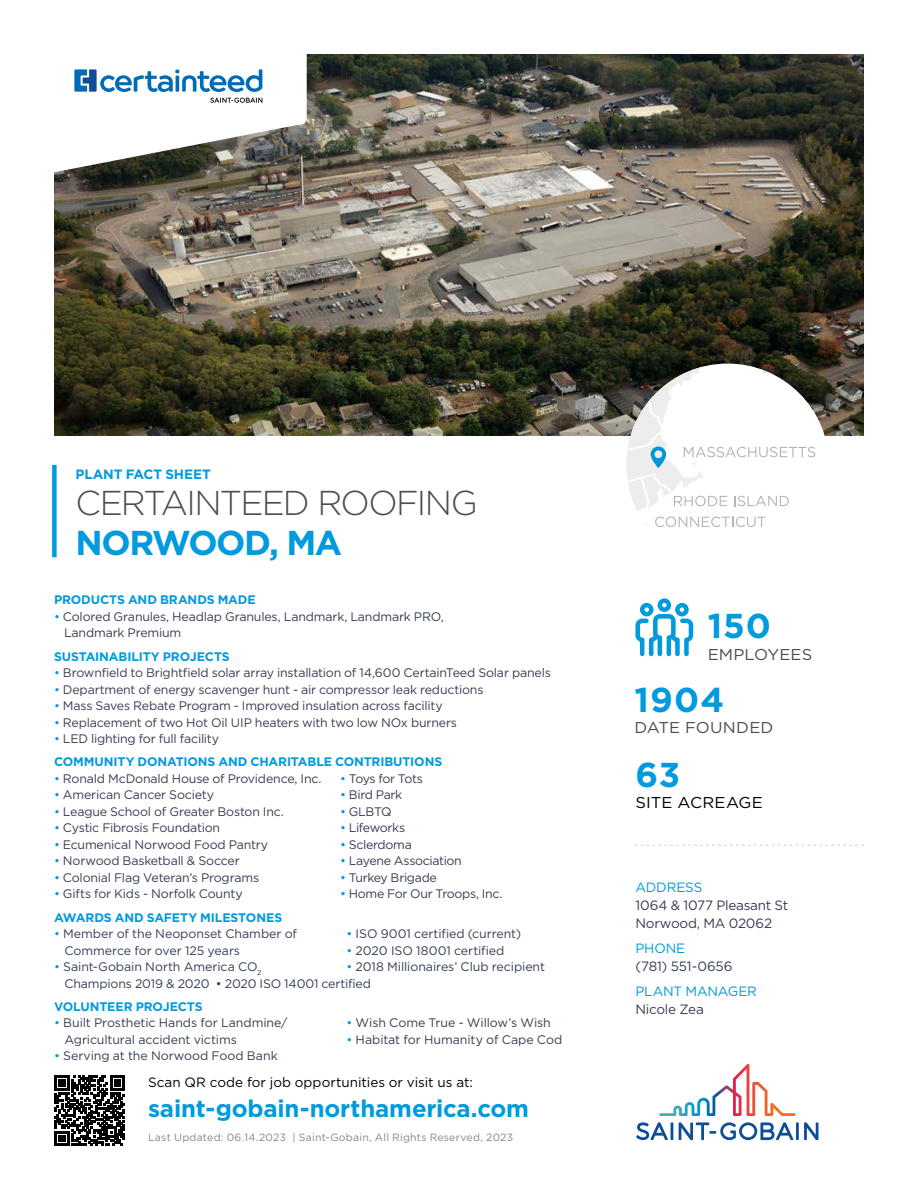
<style>
.page{position:relative;width:918px;height:1188px;background:#fff}
.page>*{position:absolute;margin:0;border:0;box-sizing:border-box;transform-origin:0 0}
.body{font:700 34.5px "Gotham";letter-spacing:-.04em;color:#009ade}
.body-2{font:300 34.5px "Gotham";letter-spacing:-.05em;color:#4d4d4f}
.t1{font:700 24px "Gotham";letter-spacing:-.005em;color:#009ade}
.body-3{font:15.6px "Gotham";color:#4d4d4f;scale:1.05 1}
.body-4{font:15.6px "Gotham";letter-spacing:.01em;color:#000;scale:1.05 1}
.body-5{font:13.5px/18px "Gotham";letter-spacing:-.015em;color:#373d52}
.t2{font:13.5px "Gotham";color:#000}
.body-6{font:13.5px "Gotham";letter-spacing:-.015em;color:#009ade}
.body-7{font:700 13.5px "Gotham";letter-spacing:-.01em;color:#009ade}
.body-8{font:12.3px "Gotham";letter-spacing:-.015em;color:#373d52}
.body-9{font:700 12.3px "Gotham";letter-spacing:-.01em;color:#009ade}
.body-10{font:12.3px "Gotham";letter-spacing:-.035em;color:#373d52}
.t3{font:10.5px "Gotham";letter-spacing:.02em;color:#868492}
.s1{color:#009ade}
</style>
<div class="page">
<svg style="left:636px;top:1122px;width:37px;height:18px"></svg>
<svg style="left:679px;top:1122px;width:114px;height:18px"></svg>
<hr style="left:796px;top:1122px;width:3px;height:18px;background:#0e4e96">
<svg style="left:804px;top:1122px;width:15px;height:18px"></svg>
<svg style="left:659px;top:1064px;width:137px;height:52px"></svg>
<svg style="left:55px;top:1076px;width:70px;height:70px"></svg>
<img style="left:54px;top:54px;width:810px;height:381px">
<svg style="left:635px;top:598px;width:58px;height:58px"></svg>
<svg style="left:634px;top:845px;width:230px;height:1px"></svg>
<div style="left:52px;top:465px;width:5px;height:92px;background:#009ade"></div>
<svg style="left:626px;top:364px;width:203px;height:163px"></svg>
<svg style="left:54px;top:54px;width:253px;height:128px"></svg>
<svg style="left:74px;top:69px;width:188px;height:23px"></svg>
<svg style="left:210px;top:98px;width:52px;height:5px"></svg>
<p class="body-7" style="left:76px;top:466px;width:137px">PLANT FACT SHEET</p>
<p class="body-2" style="left:76px;top:484px;width:404px">CERTAINTEED ROOFING</p>
<p class="body" style="left:76px;top:523px;width:268px">NORWOOD, MA</p>
<p class="body-9" style="left:54px;top:593px;width:203px">PRODUCTS AND BRANDS MADE</p>
<p class="body-8" style="left:54px;top:610px;width:391px"><span class="s1">•</span> Colored Granules, Headlap Granules, Landmark, Landmark PRO,</p>
<p class="body-8" style="left:64px;top:626px;width:119px">Landmark Premium</p>
<p class="body-9" style="left:54px;top:649px;width:177px">SUSTAINABILITY PROJECTS</p>
<p class="body-8" style="left:54px;top:666px;width:498px"><span class="s1">•</span> Brownfield to Brightfield solar array installation of 14,600 CertainTeed Solar panels</p>
<p class="body-8" style="left:54px;top:682px;width:431px"><span class="s1">•</span> Department of energy scavenger hunt - air compressor leak reductions</p>
<p class="body-8" style="left:54px;top:699px;width:390px"><span class="s1">•</span> Mass Saves Rebate Program - Improved insulation across facility</p>
<p class="body-8" style="left:54px;top:715px;width:405px"><span class="s1">•</span> Replacement of two Hot Oil UIP heaters with two low NOx burners</p>
<p class="body-8" style="left:54px;top:732px;width:167px"><span class="s1">•</span> LED lighting for full facility</p>
<p class="body-9" style="left:54px;top:755px;width:390px">COMMUNITY DONATIONS AND CHARITABLE CONTRIBUTIONS</p>
<p class="body-8" style="left:54px;top:772px;width:269px"><span class="s1">•</span> Ronald McDonald House of Providence, Inc.</p>
<p class="body-10" style="left:340px;top:772px;width:85px"><span class="s1">•</span> Toys for Tots</p>
<p class="body-8" style="left:54px;top:788px;width:162px"><span class="s1">•</span> American Cancer Society</p>
<p class="body-8" style="left:340px;top:788px;width:64px"><span class="s1">•</span> Bird Park</p>
<p class="body-8" style="left:54px;top:805px;width:232px"><span class="s1">•</span> League School of Greater Boston Inc.</p>
<p class="body-8" style="left:340px;top:805px;width:53px"><span class="s1">•</span> GLBTQ</p>
<p class="body-8" style="left:54px;top:821px;width:168px"><span class="s1">•</span> Cystic Fibrosis Foundation</p>
<p class="body-8" style="left:340px;top:821px;width:67px"><span class="s1">•</span> Lifeworks</p>
<p class="body-8" style="left:54px;top:838px;width:216px"><span class="s1">•</span> Ecumenical Norwood Food Pantry</p>
<p class="body-8" style="left:340px;top:838px;width:73px"><span class="s1">•</span> Sclerdoma</p>
<p class="body-8" style="left:54px;top:854px;width:187px"><span class="s1">•</span> Norwood Basketball &amp; Soccer</p>
<p class="body-8" style="left:340px;top:854px;width:123px"><span class="s1">•</span> Layene Association</p>
<p class="body-8" style="left:54px;top:871px;width:207px"><span class="s1">•</span> Colonial Flag Veteran’s Programs</p>
<p class="body-8" style="left:340px;top:871px;width:98px"><span class="s1">•</span> Turkey Brigade</p>
<p class="body-8" style="left:54px;top:887px;width:190px"><span class="s1">•</span> Gifts for Kids - Norfolk County</p>
<p class="body-8" style="left:340px;top:887px;width:164px"><span class="s1">•</span> Home For Our Troops, Inc.</p>
<p class="body-9" style="left:54px;top:910px;width:230px">AWARDS AND SAFETY MILESTONES</p>
<p class="body-8" style="left:54px;top:927px;width:245px"><span class="s1">•</span> Member of the Neoponset Chamber of</p>
<p class="body-8" style="left:346px;top:927px;width:176px"><span class="s1">•</span> ISO 9001 certified (current)</p>
<p class="body-8" style="left:64px;top:943px;width:177px">Commerce for over 125 years</p>
<p class="body-8" style="left:346px;top:943px;width:159px"><span class="s1">•</span> 2020 ISO 18001 certified</p>
<p class="body-8" style="left:54px;top:960px;width:209px"><span class="s1">•</span> Saint-Gobain North America CO<sub>2</sub></p>
<p class="body-8" style="left:346px;top:960px;width:200px"><span class="s1">•</span> 2018 Millionaires’ Club recipient</p>
<p class="body-8" style="left:64px;top:976px;width:308px">Champions 2019 &amp; 2020 • 2020 ISO 14001 certified</p>
<p class="body-9" style="left:54px;top:999px;width:150px">VOLUNTEER PROJECTS</p>
<p class="body-8" style="left:54px;top:1016px;width:235px"><span class="s1">•</span> Built Prosthetic Hands for Landmine/</p>
<p class="body-8" style="left:346px;top:1016px;width:206px"><span class="s1">•</span> Wish Come True - Willow’s Wish</p>
<p class="body-8" style="left:64px;top:1033px;width:174px">Agricultural accident victims</p>
<p class="body-8" style="left:346px;top:1033px;width:217px"><span class="s1">•</span> Habitat for Humanity of Cape Cod</p>
<p class="body-8" style="left:54px;top:1049px;width:225px"><span class="s1">•</span> Serving at the Norwood Food Bank</p>
<p class="t2" style="left:148px;top:1074px;width:326px">Scan QR code for job opportunities or visit us at:</p>
<h2 class="t1" style="left:148px;top:1094px;width:383px">saint-gobain-northamerica.com</h2>
<p class="t3" style="left:148px;top:1132px;width:367px">Last Updated: 06.14.2023 | Saint-Gobain, All Rights Reserved, 2023</p>
<p class="body" style="left:708px;top:606px;width:65px">150</p>
<p class="body-3" style="left:708px;top:645px;width:101px">EMPLOYEES</p>
<p class="body" style="left:634px;top:679px;width:91px">1904</p>
<p class="body-3" style="left:634px;top:719px;width:134px">DATE FOUNDED</p>
<p class="body" style="left:635px;top:755px;width:46px">63</p>
<p class="body-4" style="left:635px;top:794px;width:123px">SITE ACREAGE</p>
<p class="body-6" style="left:635px;top:880px;width:68px">ADDRESS</p>
<p class="body-5" style="left:635px;top:896px;width:154px">1064 &amp; 1077 Pleasant St<br>Norwood, MA 02062</p>
<p class="body-6" style="left:635px;top:941px;width:51px">PHONE</p>
<p class="body-5" style="left:635px;top:957px;width:98px">(781) 551-0656</p>
<p class="body-6" style="left:635px;top:984px;width:123px">PLANT MANAGER</p>
<p class="body-5" style="left:635px;top:1000px;width:70px">Nicole Zea</p>
</div>
